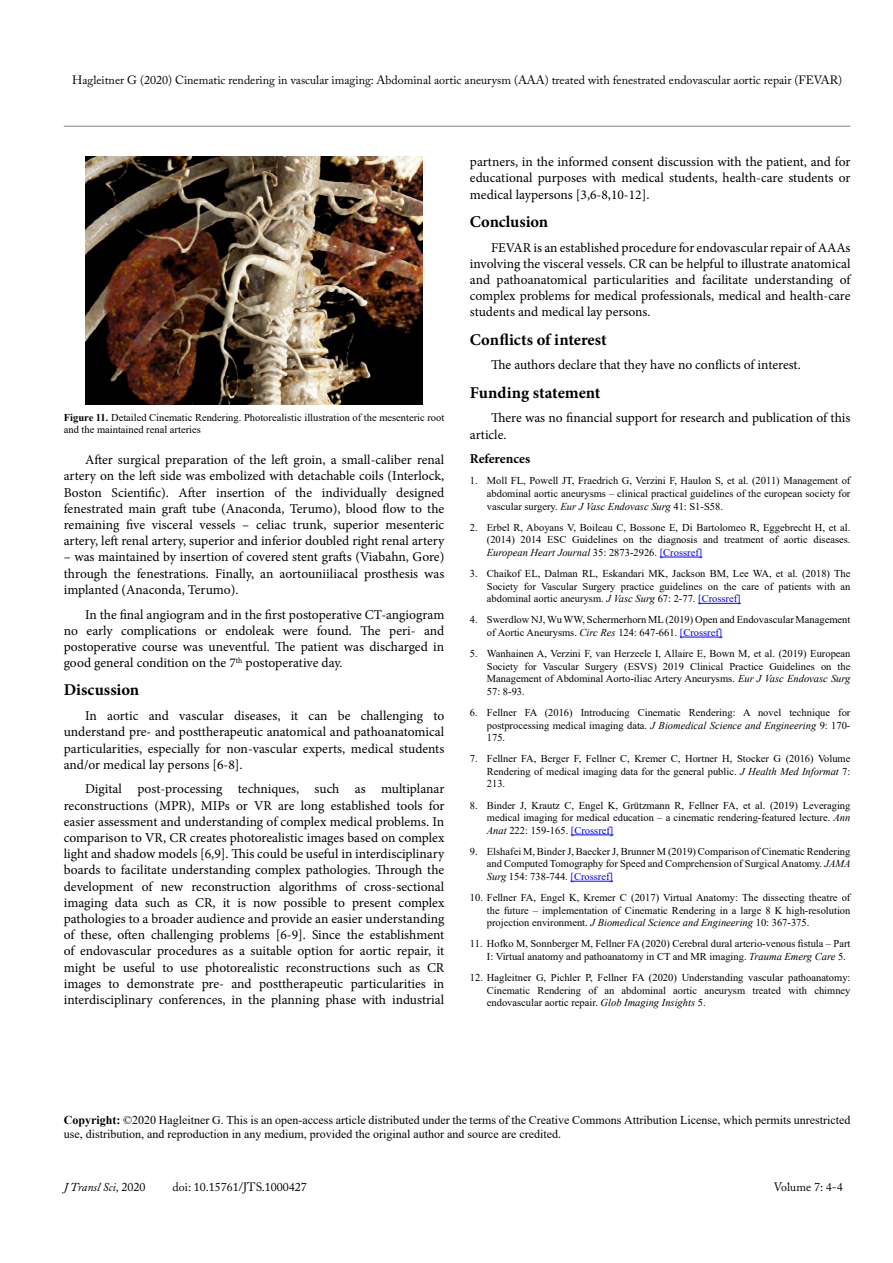
<style>
.page{position:relative;width:893px;height:1263px;background:#fff}
.page>*{position:absolute;margin:0;border:0;box-sizing:border-box;transform-origin:0 0}
.t1{font:700 16.5px "Minion Pro";letter-spacing:-.005em;color:#000}
.t2{font:13.5px/16.2px "Minion Pro";color:#000;text-align:justify}
.t3{font:700 13.5px "Minion Pro";letter-spacing:-.005em;color:#000}
.t4{font:12px/14.4px "Times New Roman";color:#000}
.t5{font:12px "Adobe Caslon Pro";color:#000}
.t6{font:italic 12px "Adobe Caslon Pro";color:#000}
.t7{font:10.5px/12.6px "Times New Roman";color:#000;text-align:justify}
.s1{font-weight:700}
.s2{font-style:italic}
.s3{color:#00f}
.s4{font-style:normal}
</style>
<div class="page">
<hr style="left:64px;top:126px;width:786px;height:1px;background:#808285">
<img style="left:85px;top:157px;width:338px;height:248px">
<hr style="left:660px;top:557px;width:42px;height:1px;background:#00f">
<hr style="left:698px;top:603px;width:43px;height:1px;background:#00f">
<hr style="left:680px;top:637px;width:42px;height:1px;background:#00f">
<hr style="left:571px;top:835px;width:42px;height:1px;background:#00f">
<hr style="left:570px;top:881px;width:43px;height:1px;background:#00f">
<p class="t5" style="left:72px;top:73px;width:771px">Hagleitner G (2020) Cinematic rendering in vascular imaging: Abdominal aortic aneurysm (AAA) treated with fenestrated endovascular aortic repair (FEVAR)</p>
<p class="t7" style="left:64px;top:410px;width:382px"><span class="s1">Figure 11.</span> Detailed Cinematic Rendering. Photorealistic illustration of the mesenteric root and the maintained renal arteries</p>
<p class="t2" style="left:64px;top:452px;width:382px;text-indent:21px">After surgical preparation of the left groin, a small-caliber renal artery on the left side was embolized with detachable coils (Interlock, Boston Scientific). After insertion of the individually designed fenestrated main graft tube (Anaconda, Terumo), blood flow to the remaining five visceral vessels – celiac trunk, superior mesenteric artery, left renal artery, superior and inferior doubled right renal artery</p>
<p class="t2" style="left:64px;top:549px;width:382px">– was maintained by insertion of covered stent grafts (Viabahn, Gore) through the fenestrations. Finally, an aortouniiliacal prosthesis was implanted (Anaconda, Terumo).</p>
<p class="t2" style="left:64px;top:606px;width:382px;text-indent:21px">In the final angiogram and in the first postoperative CT-angiogram no early complications or endoleak were found. The peri- and postoperative course was uneventful. The patient was discharged in good general condition on the 7<sup>th</sup> postoperative day.</p>
<p class="t1" style="left:64px;top:678px;width:77px">Discussion</p>
<p class="t2" style="left:64px;top:708px;width:382px;text-indent:21px">In aortic and vascular diseases, it can be challenging to understand pre- and posttherapeutic anatomical and pathoanatomical particularities, especially for non-vascular experts, medical students and/or medical lay persons [6-8].</p>
<p class="t2" style="left:64px;top:781px;width:382px;text-indent:21px">Digital post-processing techniques, such as multiplanar reconstructions (MPR), MIPs or VR are long established tools for easier assessment and understanding of complex medical problems. In comparison to VR, CR creates photorealistic images based on complex light and shadow models [6,9]. This could be useful in interdisciplinary boards to facilitate understanding complex pathologies. Through the development of new reconstruction algorithms of cross-sectional imaging data such as CR, it is now possible to present complex pathologies to a broader audience and provide an easier understanding of these, often challenging problems [6-9]. Since the establishment of endovascular procedures as a suitable option for aortic repair, it might be useful to use photorealistic reconstructions such as CR images to demonstrate pre- and posttherapeutic particularities in interdisciplinary conferences, in the planning phase with industrial</p>
<p class="t2" style="left:470px;top:154px;width:382px">partners, in the informed consent discussion with the patient, and for educational purposes with medical students, health-care students or medical laypersons [3,6-8,10-12].</p>
<p class="t1" style="left:470px;top:210px;width:80px">Conclusion</p>
<p class="t2" style="left:470px;top:239px;width:382px;text-indent:21px">FEVAR is an established procedure for endovascular repair of AAAs involving the visceral vessels. CR can be helpful to illustrate anatomical and pathoanatomical particularities and facilitate understanding of complex problems for medical professionals, medical and health-care students and medical lay persons.</p>
<p class="t1" style="left:470px;top:328px;width:138px">Conflicts of interest</p>
<p class="t2" style="left:491px;top:357px;width:311px">The authors declare that they have no conflicts of interest.</p>
<p class="t1" style="left:470px;top:381px;width:132px">Funding statement</p>
<p class="t2" style="left:470px;top:410px;width:382px;text-indent:21px">There was no financial support for research and publication of this article.</p>
<p class="t3" style="left:470px;top:449px;width:62px">References</p>
<p class="t7" style="left:487px;top:474px;width:365px;text-indent:-17px">1. Moll FL, Powell JT, Fraedrich G, Verzini F, Haulon S, et al. (2011) Management of abdominal aortic aneurysms – clinical practical guidelines of the european society for vascular surgery. <span class="s2">Eur J Vasc Endovasc Surg</span> 41: S1-S58.</p>
<p class="t7" style="left:487px;top:520px;width:365px;text-indent:-17px">2. Erbel R, Aboyans V, Boileau C, Bossone E, Di Bartolomeo R, Eggebrecht H, et al. (2014) 2014 ESC Guidelines on the diagnosis and treatment of aortic diseases.<br><span class="s2">European Heart Journal</span> 35: 2873-2926. <span class="s3">[Crossref]</span></p>
<p class="t7" style="left:487px;top:567px;width:365px;text-indent:-17px">3. Chaikof EL, Dalman RL, Eskandari MK, Jackson BM, Lee WA, et al. (2018) The Society for Vascular Surgery practice guidelines on the care of patients with an abdominal aortic aneurysm. <span class="s2">J Vasc Surg</span> 67: 2-77. <span class="s3">[Crossref]</span></p>
<p class="t7" style="left:487px;top:613px;width:365px;text-indent:-17px">4. Swerdlow NJ, Wu WW, Schermerhorn ML (2019) Open and Endovascular Management of Aortic Aneurysms. <span class="s2">Circ Res</span> 124: 647-661. <span class="s3">[Crossref]</span></p>
<p class="t7" style="left:487px;top:647px;width:365px;text-indent:-17px">5. Wanhainen A, Verzini F, van Herzeele I, Allaire E, Bown M, et al. (2019) European Society for Vascular Surgery (ESVS) 2019 Clinical Practice Guidelines on the Management of Abdominal Aorto-iliac Artery Aneurysms. <span class="s2">Eur J Vasc Endovasc Surg </span>57: 8-93.</p>
<p class="t7" style="left:487px;top:706px;width:365px;text-indent:-17px">6. Fellner FA (2016) Introducing Cinematic Rendering: A novel technique for postprocessing medical imaging data. <span class="s2">J Biomedical Science and Engineering</span> 9: 170- 175.</p>
<p class="t7" style="left:487px;top:752px;width:365px;text-indent:-17px">7. Fellner FA, Berger F, Fellner C, Kremer C, Hortner H, Stocker G (2016) Volume Rendering of medical imaging data for the general public. <span class="s2">J Health Med Informat</span> 7:<br>213.</p>
<p class="t7" style="left:487px;top:798px;width:365px;text-indent:-17px">8. Binder J, Krautz C, Engel K, Grützmann R, Fellner FA, et al. (2019) Leveraging medical imaging for medical education – a cinematic rendering-featured lecture. <span class="s2">Ann Anat</span> 222: 159-165. <span class="s3">[Crossref]</span></p>
<p class="t7" style="left:487px;top:845px;width:365px;text-indent:-17px">9. Elshafei M, Binder J, Baecker J, Brunner M (2019) Comparison of Cinematic Rendering and Computed Tomography for Speed and Comprehension of Surgical Anatomy. <span class="s2">JAMA Surg</span> 154: 738-744. <span class="s3">[Crossref]</span></p>
<p class="t7" style="left:487px;top:891px;width:365px;text-indent:-17px">10. Fellner FA, Engel K, Kremer C (2017) Virtual Anatomy: The dissecting theatre of the future – implementation of Cinematic Rendering in a large 8 K high-resolution projection environment. <span class="s2">J Biomedical Science and Engineering</span> 10: 367-375.</p>
<p class="t7" style="left:487px;top:937px;width:365px;text-indent:-17px">11. Hofko M, Sonnberger M, Fellner FA (2020) Cerebral dural arterio-venous fistula – Part<br>I: Virtual anatomy and pathoanatomy in CT and MR imaging. <span class="s2">Trauma Emerg Care</span> 5.</p>
<p class="t7" style="left:487px;top:971px;width:365px;text-indent:-17px">12. Hagleitner G, Pichler P, Fellner FA (2020) Understanding vascular pathoanatomy:<br>Cinematic Rendering of an abdominal aortic aneurysm treated with chimney endovascular aortic repair. <span class="s2">Glob Imaging Insights</span> 5.</p>
<p class="t4" style="left:64px;top:1112px;width:788px"><span class="s1">Copyright:</span> ©2020 Hagleitner G. This is an open-access article distributed under the terms of the Creative Commons Attribution License, which permits unrestricted use, distribution, and reproduction in any medium, provided the original author and source are credited.</p>
<p class="t6" style="left:64px;top:1180px;width:83px">J Transl Sci, <span class="s4">2020</span></p>
<p class="t5" style="left:173px;top:1180px;width:136px">doi: 10.15761/JTS.1000427</p>
<p class="t5" style="left:774px;top:1180px;width:71px">Volume 7: 4-4</p>
</div>
